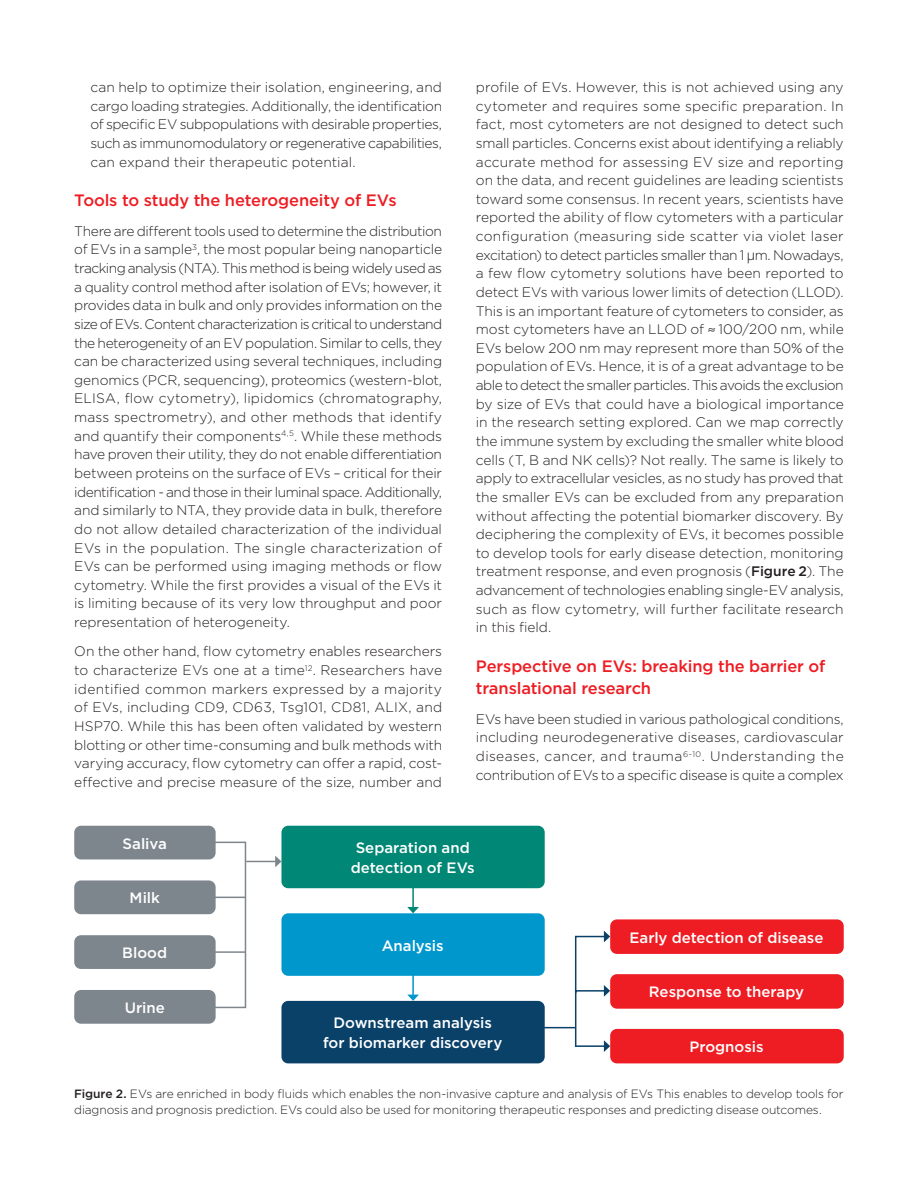
<style>
.page{position:relative;width:918px;height:1188px;background:#fff}
.page>*{position:absolute;margin:0;border:0;box-sizing:border-box;transform-origin:0 0}
.t1{font:500 16.5px/22.4px "Gotham";letter-spacing:-.01em;color:#ee1d23}
.Doc_-_Bullet_white{font:500 15px/19.5px "Gotham";color:#fff;text-align:center}
.t2{font:300 13.8px/18.6px "Gotham";letter-spacing:-.005em;color:#231f20;text-align:justify}
.Doc_-_Fig_Table{font:300 12px/16.2px "Gotham";letter-spacing:-.01em;color:#231f20}
.s1{font-family:"Noto Sans"}
.s2{font-weight:500}
</style>
<div class="page">
<div style="left:281px;top:1001px;width:264px;height:62px;background:#094169;border-radius:7px"></div>
<hr style="left:246px;top:861px;width:30px;height:1px;background:#7e868d">
<svg style="left:275px;top:856px;width:6px;height:11px"></svg>
<hr style="left:412px;top:878px;width:2px;height:30px;background:#008775">
<svg style="left:407px;top:907px;width:12px;height:6px"></svg>
<hr style="left:412px;top:966px;width:2px;height:29px;background:#0097cd">
<svg style="left:407px;top:995px;width:12px;height:6px"></svg>
<hr style="left:543px;top:1027px;width:32px;height:1px;background:#094169">
<div style="left:610px;top:919px;width:234px;height:35px;background:#ee1d23;border-radius:7px"></div>
<div style="left:610px;top:974px;width:234px;height:35px;background:#ee1d23;border-radius:7px"></div>
<div style="left:610px;top:1029px;width:234px;height:34px;background:#ee1d23;border-radius:7px"></div>
<svg style="left:574px;top:931px;width:36px;height:121px"></svg>
<div style="left:74px;top:826px;width:142px;height:33px;background:#7e868d;border-radius:7px"></div>
<div style="left:74px;top:880px;width:142px;height:34px;background:#7e868d;border-radius:7px"></div>
<div style="left:74px;top:935px;width:142px;height:34px;background:#7e868d;border-radius:7px"></div>
<div style="left:74px;top:990px;width:142px;height:34px;background:#7e868d;border-radius:7px"></div>
<svg style="left:208px;top:841px;width:39px;height:168px"></svg>
<div style="left:281px;top:826px;width:264px;height:62px;background:#008775;border-radius:7px"></div>
<div style="left:281px;top:913px;width:264px;height:63px;background:#0097cd;border-radius:7px"></div>
<p class="t2" style="left:90px;top:77px;width:353px">can help to optimize their isolation, engineering, and cargo loading strategies. Additionally, the identification of specific EV subpopulations with desirable properties, such as immunomodulatory or regenerative capabilities, can expand their therapeutic potential.</p>
<p class="t1" style="left:74px;top:189px;width:324px">Tools to study the heterogeneity of EVs</p>
<p class="t2" style="left:74px;top:221px;width:369px">There are different tools used to determine the distribution of EVs in a sample<sup>3</sup>, the most popular being nanoparticle tracking analysis (NTA). This method is being widely used as a quality control method after isolation of EVs; however, it provides data in bulk and only provides information on the size of EVs. Content characterization is critical to understand the heterogeneity of an EV population. Similar to cells, they can be characterized using several techniques, including genomics (PCR, sequencing), proteomics (western-blot, ELISA, flow cytometry), lipidomics (chromatography, mass spectrometry), and other methods that identify and quantify their components<sup>4,5</sup>. While these methods have proven their utility, they do not enable differentiation between proteins on the surface of EVs – critical for their identification - and those in their luminal space. Additionally, and similarly to NTA, they provide data in bulk, therefore do not allow detailed characterization of the individual EVs in the population. The single characterization of EVs can be performed using imaging methods or flow cytometry. While the first provides a visual of the EVs it is limiting because of its very low throughput and poor representation of heterogeneity.</p>
<p class="t2" style="left:74px;top:642px;width:369px">On the other hand, flow cytometry enables researchers to characterize EVs one at a time<sup>12</sup>. Researchers have identified common markers expressed by a majority of EVs, including CD9, CD63, Tsg101, CD81, ALIX, and HSP70. While this has been often validated by western blotting or other time-consuming and bulk methods with varying accuracy, flow cytometry can offer a rapid, cost&shy;effective and precise measure of the size, number and</p>
<p class="t2" style="left:476px;top:77px;width:369px">profile of EVs. However, this is not achieved using any cytometer and requires some specific preparation. In fact, most cytometers are not designed to detect such small particles. Concerns exist about identifying a reliably accurate method for assessing EV size and reporting on the data, and recent guidelines are leading scientists toward some consensus. In recent years, scientists have reported the ability of flow cytometers with a particular configuration (measuring side scatter via violet laser excitation) to detect particles smaller than 1 <span class="s1">μ</span>m. Nowadays, a few flow cytometry solutions have been reported to detect EVs with various lower limits of detection (LLOD).<br>This is an important feature of cytometers to consider, as most cytometers have an LLOD of ~~ 100/200 nm, while EVs below 200 nm may represent more than 50% of the population of EVs. Hence, it is of a great advantage to be able to detect the smaller particles. This avoids the exclusion by size of EVs that could have a biological importance in the research setting explored. Can we map correctly the immune system by excluding the smaller white blood cells (T, B and NK cells)? Not really. The same is likely to apply to extracellular vesicles, as no study has proved that the smaller EVs can be excluded from any preparation without affecting the potential biomarker discovery. By deciphering the complexity of EVs, it becomes possible to develop tools for early disease detection, monitoring treatment response, and even prognosis (<span class="s2">Figure 2</span>). The advancement of technologies enabling single-EV analysis, such as flow cytometry, will further facilitate research in this field.</p>
<p class="t1" style="left:476px;top:655px;width:351px">Perspective on EVs: breaking the barrier of translational research</p>
<p class="t2" style="left:476px;top:709px;width:369px">EVs have been studied in various pathological conditions, including neurodegenerative diseases, cardiovascular diseases, cancer, and trauma<sup>6-10</sup>. Understanding the contribution of EVs to a specific disease is quite a complex</p>
<p class="Doc_-_Bullet_white" style="left:123px;top:833px;width:46px">Saliva</p>
<p class="Doc_-_Bullet_white" style="left:130px;top:888px;width:32px">Milk</p>
<p class="Doc_-_Bullet_white" style="left:122px;top:943px;width:46px">Blood</p>
<p class="Doc_-_Bullet_white" style="left:125px;top:998px;width:42px">Urine</p>
<p class="Doc_-_Bullet_white" style="left:356px;top:838px;width:116px">Separation and</p>
<p class="Doc_-_Bullet_white" style="left:351px;top:857px;width:126px">detection of EVs</p>
<p class="Doc_-_Bullet_white" style="left:382px;top:935px;width:63px">Analysis</p>
<p class="Doc_-_Bullet_white" style="left:323px;top:1013px;width:181px">Downstream analysis for biomarker discovery</p>
<p class="Doc_-_Bullet_white" style="left:629px;top:927px;width:196px">Early detection of disease</p>
<p class="Doc_-_Bullet_white" style="left:649px;top:982px;width:157px">Response to therapy</p>
<p class="Doc_-_Bullet_white" style="left:689px;top:1037px;width:76px">Prognosis</p>
<p class="Doc_-_Fig_Table" style="left:74px;top:1085px;width:771px"><span class="s2">Figure 2.</span> EVs are enriched in body fluids which enables the non-invasive capture and analysis of EVs This enables to develop tools for diagnosis and prognosis prediction. EVs could also be used for monitoring therapeutic responses and predicting disease outcomes.</p>
</div>
